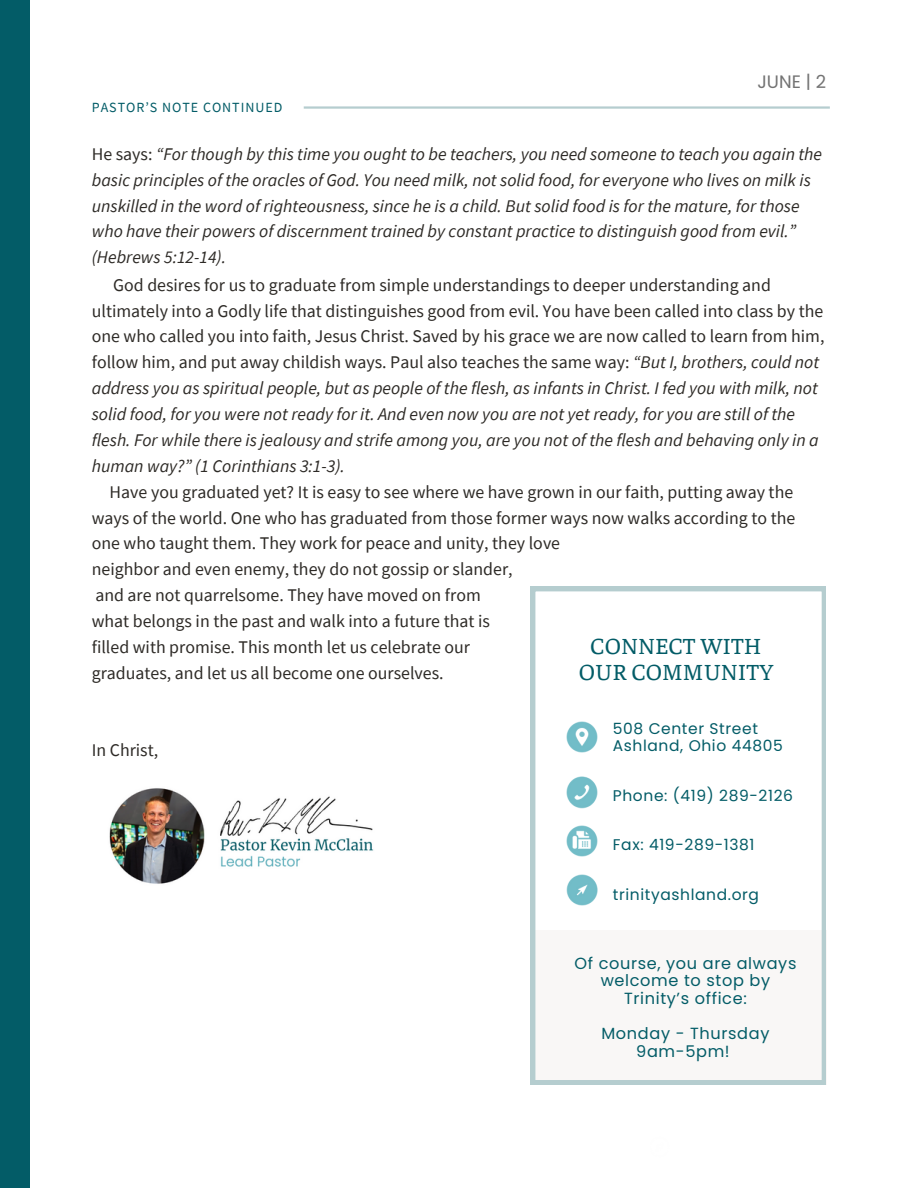
<style>
.page{position:relative;width:918px;height:1188px;background:#fff}
.page>*{position:absolute;margin:0;border:0;box-sizing:border-box;transform-origin:0 0}
.t1{font:23.55px/25.3px "Faustina";color:#035c67;text-align:center}
.t2{font:18px "Poppins";color:#737373}
.t3{font:17.85px "Source Sans Pro";color:#2d2a26}
.t4{font:italic 17.85px/25.8px "Source Sans Pro";color:#2d2a26}
.t5{font:16.2px/17.5px "Poppins";letter-spacing:.04em;color:#035c67;text-align:center}
.t6{font:15.45px/16.6px "Poppins";letter-spacing:.04em;color:#035c67}
.t7{font:13.95px "Source Sans Pro";letter-spacing:.07em;color:#035c67}
.s1{font-style:normal}
.s2{font-style:italic}
</style>
<div class="page">
<img style="left:109px;top:788px;width:265px;height:96px">
<div style="left:0;top:0;width:30px;height:1188px;background:#035c67"></div>
<hr style="left:304px;top:106px;width:526px;height:3px;background:#b5cdcf">
<svg style="left:531px;top:587px;width:295px;height:497px"></svg>
<h1 class="t7" style="left:92px;top:99px;width:192px">PASTOR’S NOTE CONTINUED</h1>
<p class="t2" style="left:757px;top:69px;width:70px">JUNE | 2</p>
<h3 class="t4" style="left:92px;top:141px;width:732px"><span class="s1">He says:</span> “For though by this time you ought to be teachers, you need someone to teach you again the basic principles of the oracles of God. You need milk, not solid food, for everyone who lives on milk is unskilled in the word of righteousness, since he is a child. But solid food is for the mature, for those who have their powers of discernment trained by constant practice to distinguish good from evil.” (Hebrews 5:12-14).</h3>
<h2 class="t3" style="left:113px;top:273px;width:659px">God desires for us to graduate from simple understandings to deeper understanding and</h2>
<h2 class="t3" style="left:92px;top:299px;width:733px">ultimately into a Godly life that distinguishes good from evil. You have been called into class by the</h2>
<h2 class="t3" style="left:92px;top:325px;width:734px">one who called you into faith, Jesus Christ. Saved by his grace we are now called to learn from him,</h2>
<h2 class="t3" style="left:92px;top:351px;width:729px">follow him, and put away childish ways. Paul also teaches the same way: <span class="s2">“But I, brothers, could not</span></h2>
<h2 class="t4" style="left:92px;top:375px;width:728px">address you as spiritual people, but as people of the flesh, as infants in Christ. I fed you with milk, not</h2>
<h2 class="t4" style="left:92px;top:401px;width:705px">solid food, for you were not ready for it. And even now you are not yet ready, for you are still of the</h2>
<h2 class="t4" style="left:92px;top:427px;width:728px">flesh. For while there is jealousy and strife among you, are you not of the flesh and behaving only in a</h2>
<h2 class="t4" style="left:92px;top:453px;width:255px">human way?” (1 Corinthians 3:1-3).</h2>
<h2 class="t3" style="left:110px;top:480px;width:685px">Have you graduated yet? It is easy to see where we have grown in our faith, putting away the</h2>
<h2 class="t3" style="left:92px;top:506px;width:705px">ways of the world. One who has graduated from those former ways now walks according to the</h2>
<h2 class="t3" style="left:92px;top:532px;width:470px">one who taught them. They work for peace and unity, they love</h2>
<h2 class="t3" style="left:92px;top:558px;width:422px">neighbor and even enemy, they do not gossip or slander,</h2>
<h2 class="t3" style="left:95px;top:584px;width:387px">and are not quarrelsome. They have moved on from</h2>
<h2 class="t3" style="left:92px;top:609px;width:400px">what belongs in the past and walk into a future that is</h2>
<h2 class="t3" style="left:92px;top:635px;width:380px">filled with promise. This month let us celebrate our</h2>
<h2 class="t3" style="left:92px;top:661px;width:353px">graduates, and let us all become one ourselves.</h2>
<p class="t1" style="left:579px;top:632px;width:196px">CONNECT WITH<br>OUR COMMUNITY</p>
<p class="t3" style="left:92px;top:739px;width:68px">In Christ,</p>
<h4 class="t6" style="left:613px;top:720px;width:171px">508 Center Street<br>Ashland, Ohio 44805</h4>
<h4 class="t6" style="left:613px;top:787px;width:182px">Phone: (419) 289-2126</h4>
<h4 class="t6" style="left:613px;top:837px;width:143px">Fax: 419-289-1381</h4>
<h4 class="t6" style="left:613px;top:887px;width:148px">trinityashland.org</h4>
<h4 class="t5" style="left:574px;top:954px;width:223px">Of course, you are always welcome to stop by<br>Trinity’s office:</h4>
<p class="t5" style="left:601px;top:1025px;width:170px">Monday - Thursday<br>9am-5pm!</p>
</div>
